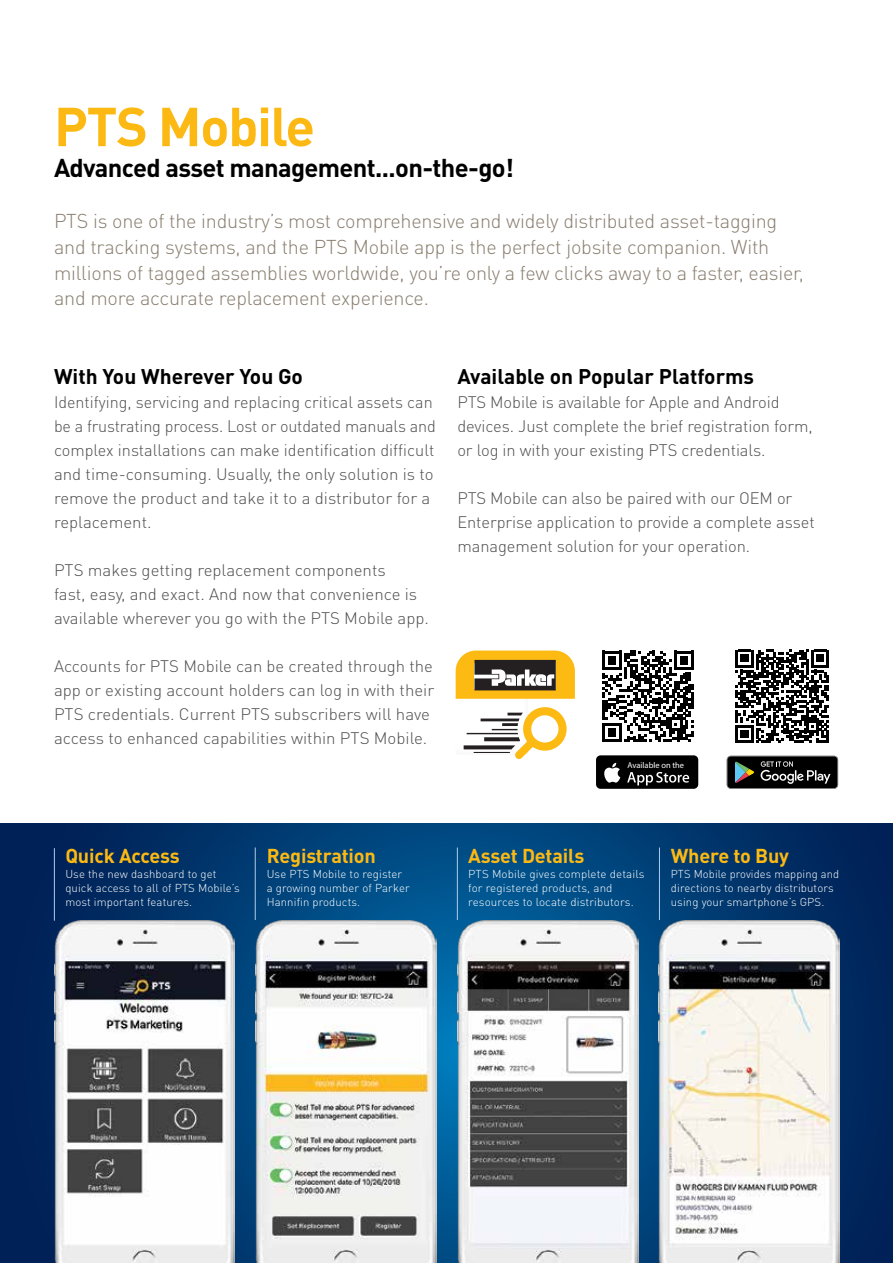
<style>
.page{position:relative;width:893px;height:1263px;background:#fff}
.page>*{position:absolute;margin:0;border:0;box-sizing:border-box;transform-origin:0 0}
.t1{font:700 54px "DINOT";letter-spacing:-.025em;color:#fdb913}
.t2{font:700 25.5px "DINOT";letter-spacing:-.025em;color:#000}
.t3{font:700 21px "DINOT";color:#000}
.t4{font:700 19.95px "DINOT";letter-spacing:-.01em;color:#fdb913}
.t5{font:300 19.8px/25.8px "DINOT";letter-spacing:-.01em;color:#887d6e}
.t6{font:300 16.5px/24px "DINOT";color:#4d4d4f}
.t7{font:300 11.4px/14.2px "DINOT";letter-spacing:.01em;color:#fff}
.t8{font:8.4px "Myriad Pro";color:#fff}
</style>
<div class="page">
<svg style="left:0;top:823px;width:893px;height:440px;background:#00386f"></svg>
<img style="left:659px;top:921px;width:181px;height:342px">
<img style="left:256px;top:921px;width:181px;height:342px">
<img style="left:54px;top:921px;width:181px;height:342px">
<img style="left:458px;top:921px;width:181px;height:342px">
<hr style="left:54px;top:848px;width:1px;height:73px;background:#adceec">
<hr style="left:255px;top:847px;width:1px;height:73px;background:#adceec">
<hr style="left:457px;top:847px;width:1px;height:73px;background:#adceec">
<hr style="left:659px;top:847px;width:1px;height:73px;background:#adceec">
<svg style="left:727px;top:756px;width:111px;height:33px;background:#282a29"></svg>
<div style="left:596px;top:755px;width:102px;height:34px;background:#000;border-radius:5px"></div>
<svg style="left:604px;top:763px;width:16px;height:20px"></svg>
<svg style="left:627px;top:772px;width:62px;height:13px"></svg>
<svg style="left:456px;top:650px;width:119px;height:49px;background:#ba963e"></svg>
<svg style="left:464px;top:707px;width:103px;height:52px"></svg>
<svg style="left:736px;top:650px;width:93px;height:93px"></svg>
<svg style="left:602px;top:651px;width:92px;height:91px"></svg>
<h1 class="t1" style="left:54px;top:90px;width:263px">PTS Mobile</h1>
<h2 class="t2" style="left:54px;top:150px;width:461px">Advanced asset management...on-the-go!</h2>
<p class="t5" style="left:54px;top:207px;width:751px">PTS is one of the industry’s most comprehensive and widely distributed asset-tagging and tracking systems, and the PTS Mobile app is the perfect jobsite companion. With millions of tagged assemblies worldwide, you’re only a few clicks away to a faster, easier, and more accurate replacement experience.</p>
<p class="t3" style="left:54px;top:362px;width:251px">With You Wherever You Go</p>
<p class="t6" style="left:54px;top:390px;width:383px">Identifying, servicing and replacing critical assets can be a frustrating process. Lost or outdated manuals and complex installations can make identification difficult and time-consuming. Usually, the only solution is to remove the product and take it to a distributor for a replacement.</p>
<p class="t6" style="left:54px;top:558px;width:377px">PTS makes getting replacement components<br>fast, easy, and exact. And now that convenience is available wherever you go with the PTS Mobile app.</p>
<p class="t6" style="left:54px;top:654px;width:382px">Accounts for PTS Mobile can be created through the app or existing account holders can log in with their PTS credentials. Current PTS subscribers will have access to enhanced capabilities within PTS Mobile.</p>
<p class="t3" style="left:457px;top:362px;width:298px">Available on Popular Platforms</p>
<p class="t6" style="left:457px;top:390px;width:357px">PTS Mobile is available for Apple and Android devices. Just complete the brief registration form, or log in with your existing PTS credentials.</p>
<p class="t6" style="left:457px;top:486px;width:359px">PTS Mobile can also be paired with our OEM or<br>Enterprise application to provide a complete asset management solution for your operation.</p>
<p class="t8" style="left:628px;top:760px;width:58px">Available on the</p>
<p class="t4" style="left:65px;top:843px;width:116px">Quick Access</p>
<p class="t7" style="left:65px;top:866px;width:176px">Use the new dashboard to get quick access to all of PTS Mobile’s most important features.</p>
<p class="t4" style="left:267px;top:843px;width:111px">Registration</p>
<p class="t7" style="left:267px;top:866px;width:145px">Use PTS Mobile to register a growing number of Parker<br>Hannifin products.</p>
<p class="t4" style="left:468px;top:843px;width:118px">Asset Details</p>
<p class="t7" style="left:468px;top:866px;width:178px">PTS Mobile gives complete details for registered products, and resources to locate distributors.</p>
<p class="t4" style="left:671px;top:843px;width:120px">Where to Buy</p>
<p class="t7" style="left:671px;top:866px;width:170px">PTS Mobile provides mapping and directions to nearby distributors using your smartphone’s GPS.</p>
</div>
